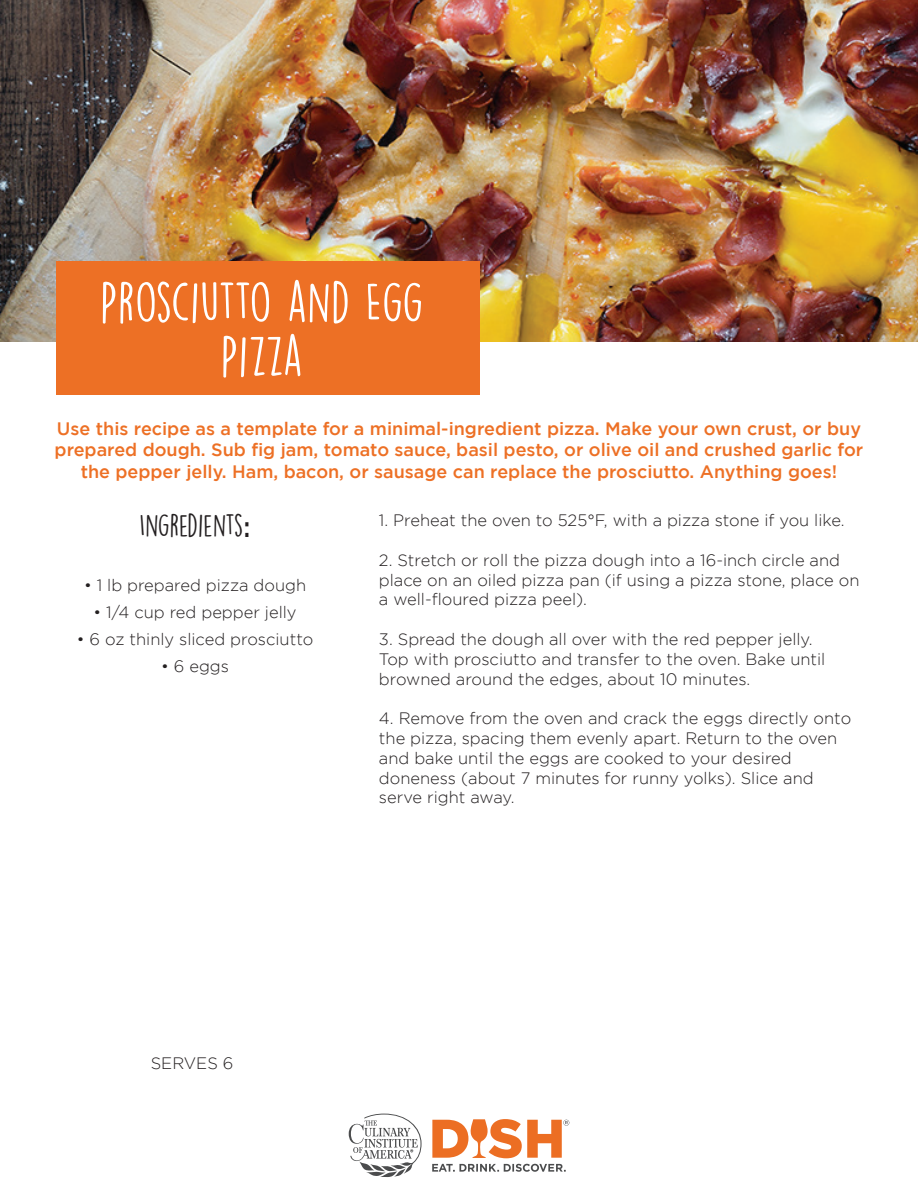
<style>
.page{position:relative;width:918px;height:1188px;background:#fff}
.page>*{position:absolute;margin:0;border:0;box-sizing:border-box;transform-origin:0 0}
.t1{font:51px/54px "DK Lemon Yellow Sun";color:#fff;text-align:center}
.t2{font:28.5px "DK Lemon Yellow Sun";color:#231f20}
.t3{font:500 18px/21.6px "Gotham";color:#ed7025;text-align:center}
.t4{font:300 16.5px/19.8px "Gotham";color:#231f20}
.s1{font-family:"Raleway";font-weight:700}
</style>
<div class="page">
<img style="left:0;top:0;width:918px;height:341px">
<div style="left:56px;top:261px;width:424px;height:134px;background:#ed7025"></div>
<svg style="left:349px;top:1114px;width:73px;height:63px"></svg>
<svg style="left:432px;top:1164px;width:134px;height:8px"></svg>
<svg style="left:432px;top:1119px;width:137px;height:39px"></svg>
<h1 class="t1" style="left:100px;top:275px;width:325px">PROSCIUTTO AND EGG<br>PIZZA</h1>
<p class="t3" style="left:55px;top:417px;width:810px">Use this recipe as a template for a minimal-ingredient pizza. Make your own crust, or buy prepared dough. Sub fig jam, tomato sauce, basil pesto, or olive oil and crushed garlic for the pepper jelly. Ham, bacon, or sausage can replace the prosciutto. Anything goes!</p>
<h2 class="t2" style="left:140px;top:508px;width:112px">INGREDIENTS<span class="s1">:</span></h2>
<p class="t4" style="left:84px;top:575px;width:224px">• 1 lb prepared pizza dough</p>
<p class="t4" style="left:94px;top:602px;width:205px">• 1/4 cup red pepper jelly</p>
<p class="t4" style="left:77px;top:629px;width:238px">• 6 oz thinly sliced prosciutto</p>
<p class="t4" style="left:161px;top:656px;width:69px">• 6 eggs</p>
<p class="t4" style="left:379px;top:510px;width:467px">1. Preheat the oven to 525°F, with a pizza stone if you like.</p>
<p class="t4" style="left:379px;top:550px;width:482px">2. Stretch or roll the pizza dough into a 16-inch circle and place on an oiled pizza pan (if using a pizza stone, place on a well-floured pizza peel).</p>
<p class="t4" style="left:379px;top:629px;width:448px">3. Spread the dough all over with the red pepper jelly.<br>Top with prosciutto and transfer to the oven. Bake until browned around the edges, about 10 minutes.</p>
<p class="t4" style="left:379px;top:708px;width:474px">4. Remove from the oven and crack the eggs directly onto the pizza, spacing them evenly apart. Return to the oven and bake until the eggs are cooked to your desired doneness (about 7 minutes for runny yolks). Slice and serve right away.</p>
<p class="t4" style="left:151px;top:1053px;width:84px">SERVES 6</p>
</div>
